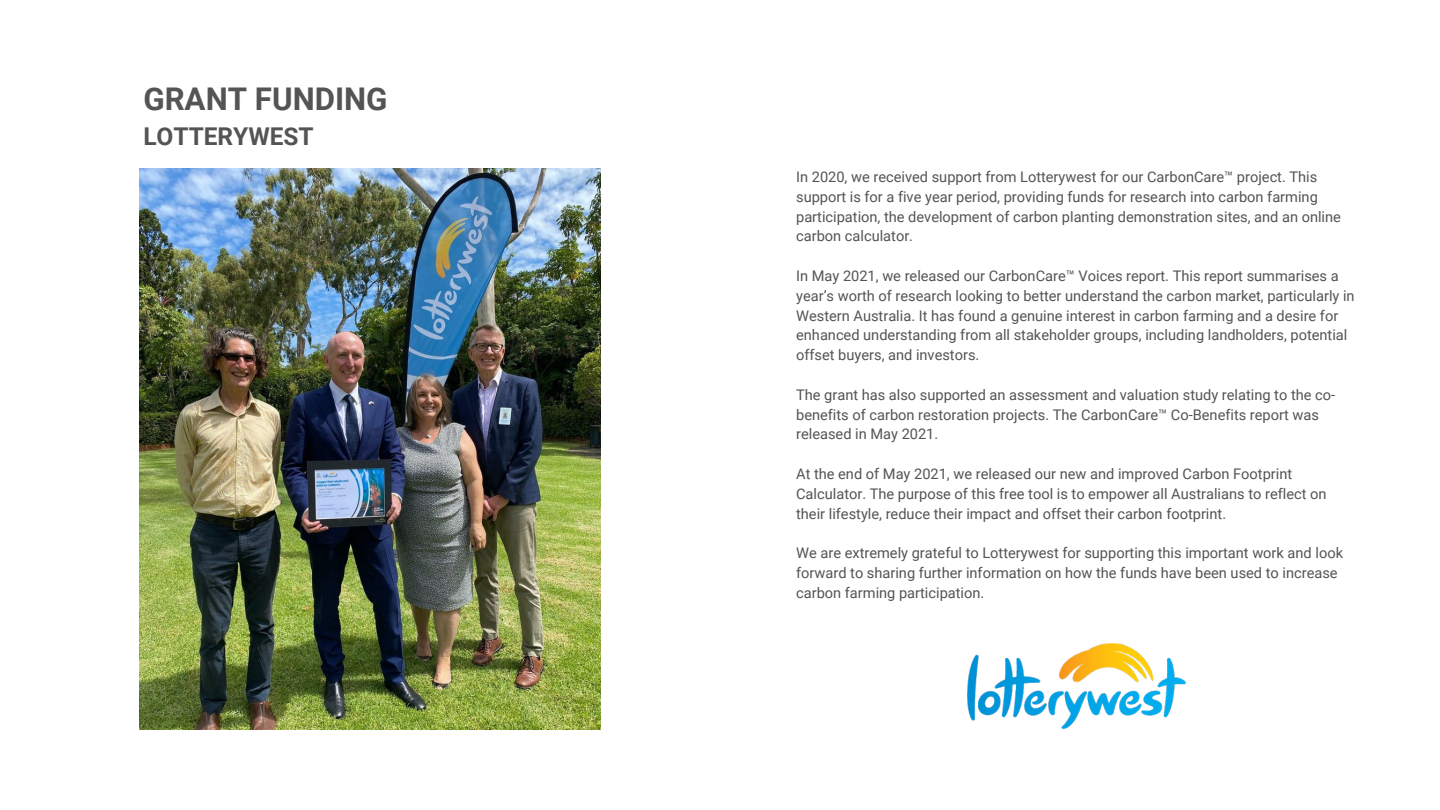
<style>
.page{position:relative;width:1440px;height:810px;background:#fff}
.page>*{position:absolute;margin:0;border:0;box-sizing:border-box;transform-origin:0 0}
.t1{font:700 31.3px "Roboto";color:#545456}
.t2{font:700 24.5px "Roboto";color:#545456}
.t3{font:14.6px/19.8px "Roboto";color:#545456}
</style>
<div class="page">
<img style="left:140px;top:169px;width:460px;height:560px">
<img style="left:967px;top:643px;width:219px;height:86px">
<h1 class="t1" style="left:143px;top:76px;width:246px">GRANT FUNDING</h1>
<h2 class="t2" style="left:143px;top:119px;width:172px">LOTTERYWEST</h2>
<p class="t3" style="left:796px;top:166px;width:546px">In 2020, we received support from Lotterywest for our CarbonCare™ project. This support is for a five year period, providing funds for research into carbon farming participation, the development of carbon planting demonstration sites, and an online carbon calculator.</p>
<p class="t3" style="left:796px;top:265px;width:560px">In May 2021, we released our CarbonCare™ Voices report. This report summarises a year’s worth of research looking to better understand the carbon market, particularly in Western Australia. It has found a genuine interest in carbon farming and a desire for enhanced understanding from all stakeholder groups, including landholders, potential offset buyers, and investors.</p>
<p class="t3" style="left:796px;top:384px;width:541px">The grant has also supported an assessment and valuation study relating to the co&shy;benefits of carbon restoration projects. The CarbonCare™ Co-Benefits report was released in May 2021.</p>
<p class="t3" style="left:796px;top:463px;width:532px">At the end of May 2021, we released our new and improved Carbon Footprint<br>Calculator. The purpose of this free tool is to empower all Australians to reflect on their lifestyle, reduce their impact and offset their carbon footprint.</p>
<p class="t3" style="left:796px;top:543px;width:548px">We are extremely grateful to Lotterywest for supporting this important work and look forward to sharing further information on how the funds have been used to increase carbon farming participation.</p>
</div>
